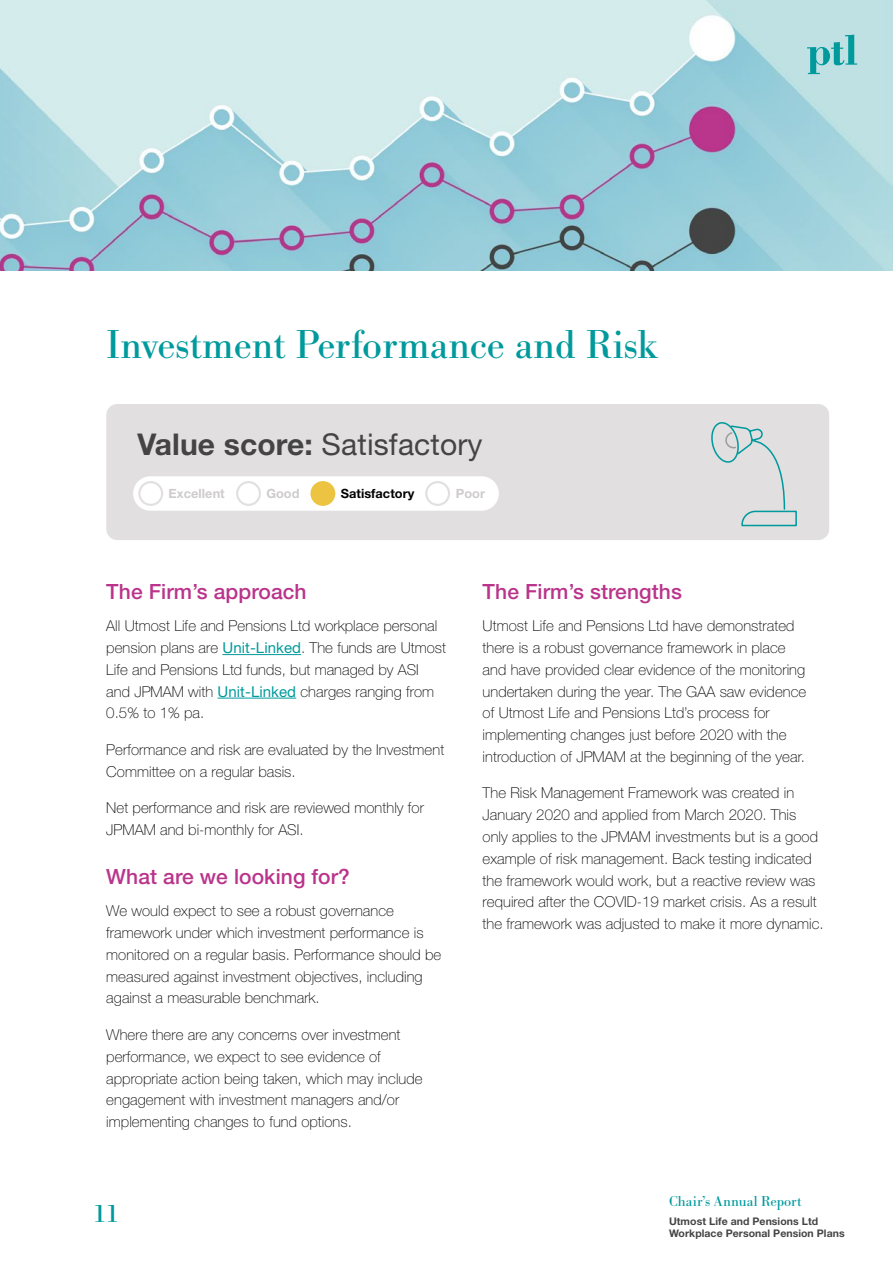
<style>
.page{position:relative;width:893px;height:1263px;background:#fff}
.page>*{position:absolute;margin:0;border:0;box-sizing:border-box;transform-origin:0 0}
.t1{font:42px "Bodoni URW";letter-spacing:-.005em;color:#009a9d}
.t2{font:30px "Helvetica Neue";letter-spacing:.005em;color:#454444}
.t3{font:26.4px "Bodoni BT";color:#009a9d}
.t4{font:500 21px "Helvetica Neue";letter-spacing:.005em;color:#ba348b}
.t5{font:100 15px/21.8px "Helvetica Neue";letter-spacing:.005em;color:#000}
.t6{font:15px "Bodoni URW";letter-spacing:.01em;color:#009a9d}
.t7{font:700 12.75px "Helvetica Neue";letter-spacing:.005em;color:#cecbcb}
.t8{font:700 12.75px "Helvetica Neue";letter-spacing:.005em;color:#000}
.t9{font:700 10.5px/12.6px "Helvetica Neue";letter-spacing:.005em;color:#454444}
.s1{font-weight:700}
.s2{font-weight:400;color:#009a9d}
</style>
<div class="page">
<img style="left:0;top:0;width:893px;height:270px">
<hr style="left:222px;top:654px;width:79px;height:1px;background:#009a9d">
<hr style="left:218px;top:698px;width:78px;height:1px;background:#009a9d">
<svg style="left:807px;top:35px;width:50px;height:39px;background:#81c9cc"></svg>
<div style="left:106px;top:404px;width:723px;height:136px;background:#e1dfdf;border-radius:11px"></div>
<svg style="left:711px;top:422px;width:86px;height:105px"></svg>
<div style="left:133px;top:476px;width:366px;height:35px;background:#fff;border-radius:17px"></div>
<div style="left:138px;top:481px;width:25px;height:25px;border:2px solid #e1dfdf;border-radius:50%"></div>
<div style="left:236px;top:481px;width:25px;height:25px;border:2px solid #e1dfdf;border-radius:50%"></div>
<div style="left:310px;top:481px;width:25px;height:25px;background:#edc441;border-radius:50%"></div>
<div style="left:425px;top:481px;width:25px;height:25px;border:2px solid #e1dfdf;border-radius:50%"></div>
<h1 class="t1" style="left:106px;top:320px;width:553px">Investment Performance and Risk</h1>
<h2 class="t2" style="left:137px;top:427px;width:347px"><span class="s1">Value score:</span> Satisfactory</h2>
<p class="t7" style="left:169px;top:485px;width:58px">Excellent</p>
<p class="t7" style="left:266px;top:485px;width:35px">Good</p>
<p class="t8" style="left:341px;top:485px;width:75px">Satisfactory</p>
<p class="t7" style="left:456px;top:485px;width:31px">Poor</p>
<h3 class="t4" style="left:106px;top:579px;width:202px">The Firm’s approach</h3>
<p class="t5" style="left:106px;top:615px;width:341px">All Utmost Life and Pensions Ltd workplace personal pension plans are <span class="s2">Unit-Linked</span>. The funds are Utmost Life and Pensions Ltd funds, but managed by ASI and JPMAM with <span class="s2">Unit-Linked</span> charges ranging from 0.5% to 1% pa.</p>
<p class="t5" style="left:106px;top:739px;width:339px">Performance and risk are evaluated by the Investment<br>Committee on a regular basis.</p>
<p class="t5" style="left:106px;top:797px;width:319px">Net performance and risk are reviewed monthly for<br>JPMAM and bi-monthly for ASI.</p>
<h3 class="t4" style="left:106px;top:864px;width:245px">What are we looking for?</h3>
<p class="t5" style="left:106px;top:900px;width:337px">We would expect to see a robust governance framework under which investment performance is monitored on a regular basis. Performance should be measured against investment objectives, including against a measurable benchmark.</p>
<p class="t5" style="left:106px;top:1024px;width:318px">Where there are any concerns over investment performance, we expect to see evidence of appropriate action being taken, which may include engagement with investment managers and/or implementing changes to fund options.</p>
<h3 class="t3" style="left:93px;top:1197px;width:27px">11</h3>
<h3 class="t4" style="left:483px;top:579px;width:201px">The Firm’s strengths</h3>
<p class="t5" style="left:483px;top:615px;width:325px">Utmost Life and Pensions Ltd have demonstrated there is a robust governance framework in place and have provided clear evidence of the monitoring undertaken during the year. The GAA saw evidence of Utmost Life and Pensions Ltd’s process for implementing changes just before 2020 with the introduction of JPMAM at the beginning of the year.</p>
<p class="t5" style="left:483px;top:782px;width:343px">The Risk Management Framework was created in January 2020 and applied from March 2020. This only applies to the JPMAM investments but is a good example of risk management. Back testing indicated the framework would work, but a reactive review was required after the COVID-19 market crisis. As a result the framework was adjusted to make it more dynamic.</p>
<p class="t6" style="left:669px;top:1192px;width:134px">Chair’s Annual Report</p>
<p class="t9" style="left:669px;top:1214px;width:177px">Utmost Life and Pensions Ltd<br>Workplace Personal Pension Plans</p>
</div>
